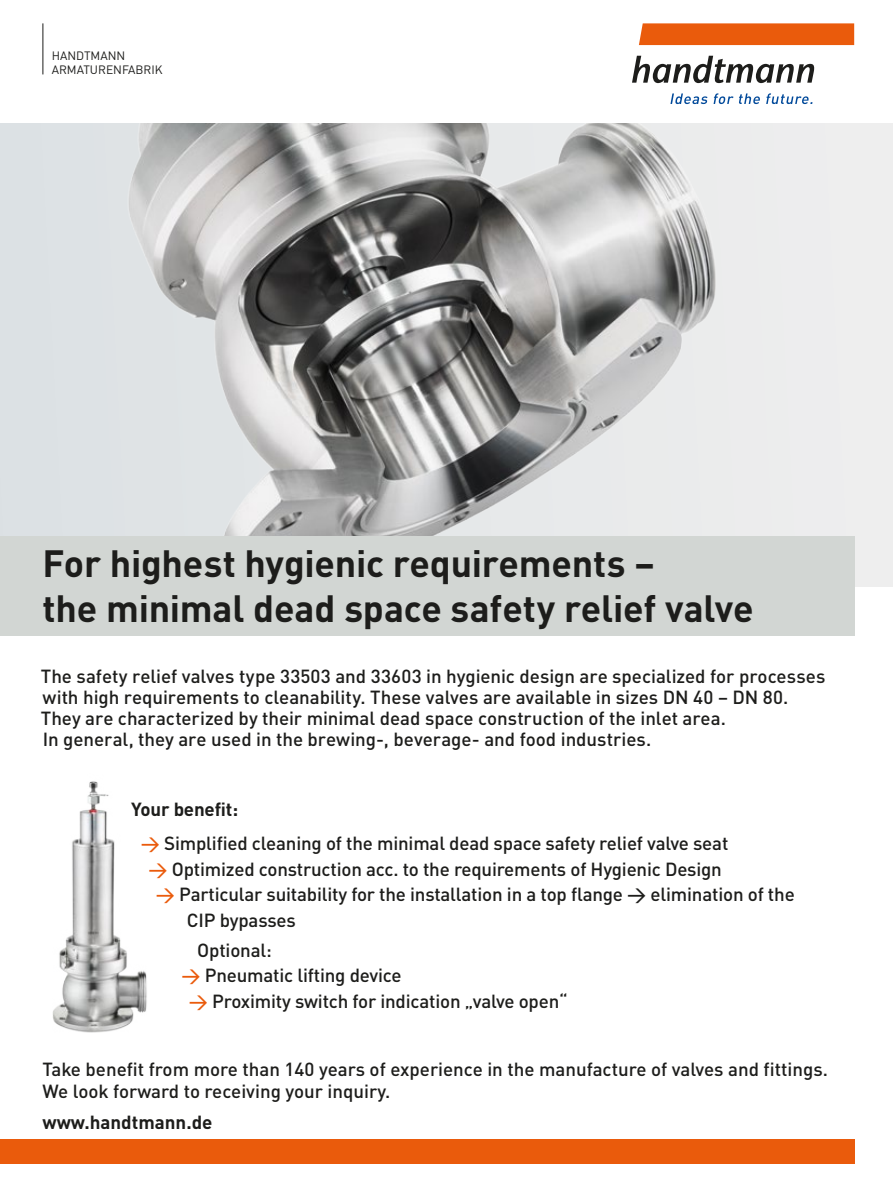
<style>
.page{position:relative;width:893px;height:1187px;background:#fff}
.page>*{position:absolute;margin:0;border:0;box-sizing:border-box;transform-origin:0 0}
._06_Fließtext{font:700 37.5px/45px "DIN Pro";letter-spacing:-.005em;color:#1d1d1b}
._06_Fließtext-2{font:500 18.75px/21px "DIN Pro";letter-spacing:-.005em;color:#1d1d1b}
._06_Fließtext-3{font:700 18.75px "DIN Pro";color:#1d1d1b}
._01_Nativagion{font:12px/14.4px "DIN Pro";color:#1d1d1b}
.s1{color:#ea5b0c}
</style>
<div class="page">
<img style="left:0;top:124px;width:893px;height:462px">
<div style="left:0;top:1139px;width:854px;height:24px;background:#ea5b0c"></div>
<hr style="left:43px;top:23px;width:1px;height:51px;background:#1d1d1b">
<div style="left:0;top:536px;width:854px;height:99px;background:#d2d6d3"></div>
<img style="left:52px;top:781px;width:95px;height:252px">
<div style="left:639px;top:23px;width:215px;height:22px;background:#ea5b0c"></div>
<svg style="left:632px;top:56px;width:182px;height:27px"></svg>
<svg style="left:670px;top:93px;width:38px;height:11px"></svg>
<svg style="left:714px;top:93px;width:46px;height:11px"></svg>
<svg style="left:766px;top:93px;width:46px;height:11px"></svg>
<p class="_01_Nativagion" style="left:52px;top:47px;width:112px">HANDTMANN<br>ARMATURENFABRIK</p>
<p class="_06_Fließtext" style="left:43px;top:536px;width:713px">For highest hygienic requirements –<br>the minimal dead space safety relief valve</p>
<p class="_06_Fließtext-2" style="left:41px;top:663px;width:786px">The safety relief valves type 33503 and 33603 in hygienic design are specialized for processes</p>
<p class="_06_Fließtext-2" style="left:41px;top:684px;width:749px">with high requirements to cleanability. These valves are available in sizes DN 40 – DN 80.<br>They are characterized by their minimal dead space construction of the inlet area.<br>In general, they are used in the brewing-, beverage- and food industries.</p>
<p class="_06_Fließtext-3" style="left:131px;top:793px;width:108px">Your benefit:</p>
<p class="_06_Fließtext-2" style="left:141px;top:830px;width:589px"><span class="s1">→</span> Simplified cleaning of the minimal dead space safety relief valve seat</p>
<p class="_06_Fließtext-2" style="left:148px;top:856px;width:575px"><span class="s1">→</span> Optimized construction acc. to the requirements of Hygienic Design</p>
<p class="_06_Fließtext-2" style="left:187px;top:879px;width:609px;line-height:25.5px;text-indent:-31px"><span class="s1">→</span> Particular suitability for the installation in a top flange → elimination of the<br>CIP bypasses</p>
<p class="_06_Fließtext-2" style="left:197px;top:937px;width:76px">Optional:</p>
<p class="_06_Fließtext-2" style="left:181px;top:962px;width:222px"><span class="s1">→</span> Pneumatic lifting device</p>
<p class="_06_Fließtext-2" style="left:189px;top:988px;width:380px"><span class="s1">→</span> Proximity switch for indication „valve open“</p>
<p class="_06_Fließtext-2" style="left:43px;top:1056px;width:787px">Take benefit from more than 140 years of experience in the manufacture of valves and fittings.</p>
<p class="_06_Fließtext-2" style="left:43px;top:1078px;width:349px">We look forward to receiving your inquiry.</p>
<p class="_06_Fließtext-3" style="left:43px;top:1106px;width:171px">www.handtmann.de</p>
</div>
